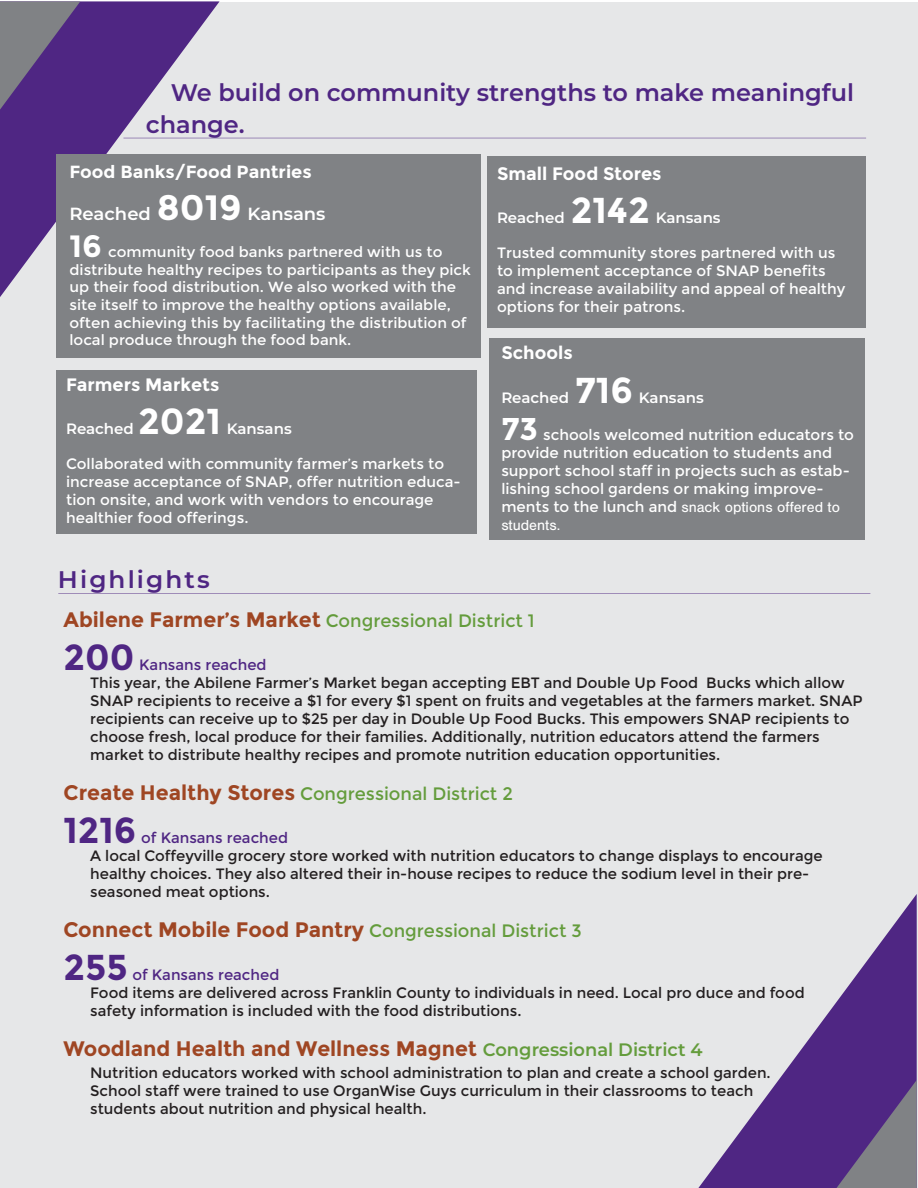
<style>
.page{position:relative;width:918px;height:1188px;background:#fff}
.page>*{position:absolute;margin:0;border:0;box-sizing:border-box;transform-origin:0 0}
.t1{font:700 36px "Montserrat";color:#fff}
.t2{font:700 36px "Montserrat";color:#4f2683}
.t3{font:600 24px/32.4px "Montserrat";color:#4f2683}
.t4{font:600 24px "Montserrat";letter-spacing:.085em;color:#4f2683}
.t5{font:700 21px "Montserrat";color:#9f4623}
.t6{font:18px "Montserrat";color:#649c3c}
.t7{font:700 18px "Montserrat";color:#fff}
.t8{font:700 17.55px "Montserrat";color:#fff}
.t9{font:600 17.55px "Montserrat";color:#fff}
.t10{font:15px/18px "Montserrat";color:#231f20}
.t11{font:15px/18px "Montserrat";color:#fff}
.t12{font:15px/18px "Nimbus San";color:#fff}
.t13{font:15px "Montserrat";color:#4f2683}
.t14{font:600 15px "Montserrat";color:#fff}
.t15{font:14.7px/17.5px "Montserrat";color:#fff}
.s1{font-weight:700;font-size:35.25px}
.s2{font-weight:700;font-size:30.75px}
.s3{font-weight:700;font-size:31.5px}
.s4{font-family:"Montserrat"}
.s5{font-weight:700;font-size:21px;color:#9f4623}
.s6{font-weight:400;font-size:18px;color:#649c3c}
.s7{font-weight:600;font-size:18px;color:#649c3c}
</style>
<div class="page">
<div style="left:0;top:3px;width:918px;height:1185px;background:#e6e7e8"></div>
<svg style="left:0;top:1px;width:220px;height:296px;fill:#4f2683"></svg>
<svg style="left:0;top:1px;width:80px;height:109px;background:#685484"></svg>
<div style="left:56px;top:155px;width:425px;height:203px;background:#808285"></div>
<div style="left:488px;top:156px;width:378px;height:172px;background:#808285"></div>
<div style="left:56px;top:370px;width:420px;height:163px;background:#808285"></div>
<hr style="left:58px;top:593px;width:812px;height:1px;background:#4f2683">
<svg style="left:698px;top:894px;width:219px;height:294px"></svg>
<svg style="left:837px;top:1080px;width:80px;height:108px;background:#675383"></svg>
<hr style="left:123px;top:138px;width:743px;height:1px;background:#4f2683">
<div style="left:489px;top:338px;width:376px;height:202px;background:#808285"></div>
<h2 class="t3" style="left:146px;top:75px;width:710px;text-indent:25px">We build on community strengths to make meaningful change.</h2>
<p class="t8" style="left:69px;top:161px;width:244px">Food Banks/Food Pantries</p>
<p class="t9" style="left:69px;top:202px;width:258px">Reached <span class="s1">8019</span> Kansans</p>
<p class="t15" style="left:69px;top:243px;width:403px"><span class="s2">16</span> community food banks partnered with us to distribute healthy recipes to participants as they pick up their food distribution. We also worked with the site itself to improve the healthy options available, often achieving this by facilitating the distribution of local produce through the food bank.</p>
<p class="t7" style="left:497px;top:163px;width:166px">Small Food Stores</p>
<p class="t14" style="left:497px;top:207px;width:69px">Reached</p>
<h1 class="t1" style="left:571px;top:189px;width:81px">2142</h1>
<p class="t14" style="left:656px;top:207px;width:66px">Kansans</p>
<p class="t11" style="left:497px;top:244px;width:350px">Trusted community stores partnered with us to implement acceptance of SNAP benefits and increase availability and appeal of healthy options for their patrons.</p>
<p class="t7" style="left:501px;top:342px;width:73px">Schools</p>
<p class="t14" style="left:501px;top:387px;width:69px">Reached</p>
<h1 class="t1" style="left:575px;top:368px;width:60px">716</h1>
<p class="t7" style="left:66px;top:374px;width:155px">Farmers Markets</p>
<p class="t14" style="left:66px;top:418px;width:69px">Reached</p>
<p class="t14" style="left:639px;top:387px;width:66px">Kansans</p>
<p class="t11" style="left:501px;top:426px;width:354px"><span class="s3">73</span> schools welcomed nutrition educators to provide nutrition education to students and support school staff in projects such as estab&shy;lishing school gardens or making improve-</p>
<p class="t12" style="left:501px;top:499px;width:340px"><span class="s4">ments to the lunch and</span> snack options offered to students.</p>
<h1 class="t1" style="left:138px;top:400px;width:84px">2021</h1>
<p class="t14" style="left:227px;top:418px;width:66px">Kansans</p>
<p class="t11" style="left:66px;top:455px;width:396px">Collaborated with community farmer’s markets to increase acceptance of SNAP, offer nutrition educa&shy;tion onsite, and work with vendors to encourage healthier food offerings.</p>
<h2 class="t4" style="left:58px;top:562px;width:153px">Highlights</h2>
<p class="t6" style="left:64px;top:610px;width:473px"><span class="s5">Abilene Farmer’s Market</span> Congressional District 1</p>
<h1 class="t2" style="left:64px;top:636px;width:72px">200</h1>
<p class="t13" style="left:139px;top:656px;width:129px">Kansans reached</p>
<p class="t10" style="left:90px;top:674px;width:774px">This year, the Abilene Farmer’s Market began accepting EBT and Double Up Food Bucks which allow SNAP recipients to receive a $1 for every $1 spent on fruits and vegetables at the farmers market. SNAP recipients can receive up to $25 per day in Double Up Food Bucks. This empowers SNAP recipients to choose fresh, local produce for their families. Additionally, nutrition educators attend the farmers market to distribute healthy recipes and promote nutrition education opportunities.</p>
<p class="t6" style="left:64px;top:783px;width:451px"><span class="s5">Create Healthy Stores</span> Congressional District 2</p>
<h1 class="t2" style="left:64px;top:809px;width:74px">1216</h1>
<p class="t13" style="left:141px;top:829px;width:148px">of Kansans reached</p>
<p class="t10" style="left:90px;top:847px;width:734px">A local Coffeyville grocery store worked with nutrition educators to change displays to encourage healthy choices. They also altered their in-house recipes to reduce the sodium level in their pre&shy;seasoned meat options.</p>
<h3 class="t5" style="left:64px;top:917px;width:520px">Connect Mobile Food Pantry <span class="s6">Congressional District 3</span></h3>
<h1 class="t2" style="left:64px;top:946px;width:66px">255</h1>
<p class="t13" style="left:133px;top:967px;width:148px">of Kansans reached</p>
<p class="t10" style="left:90px;top:984px;width:716px">Food items are delivered across Franklin County to individuals in need. Local pro duce and food safety information is included with the food distributions.</p>
<h3 class="t5" style="left:64px;top:1036px;width:641px">Woodland Health and Wellness Magnet <span class="s7">Congressional District 4</span></h3>
<p class="t10" style="left:90px;top:1064px;width:682px">Nutrition educators worked with school administration to plan and create a school garden.<br>School staff were trained to use OrganWise Guys curriculum in their classrooms to teach students about nutrition and physical health.</p>
</div>
